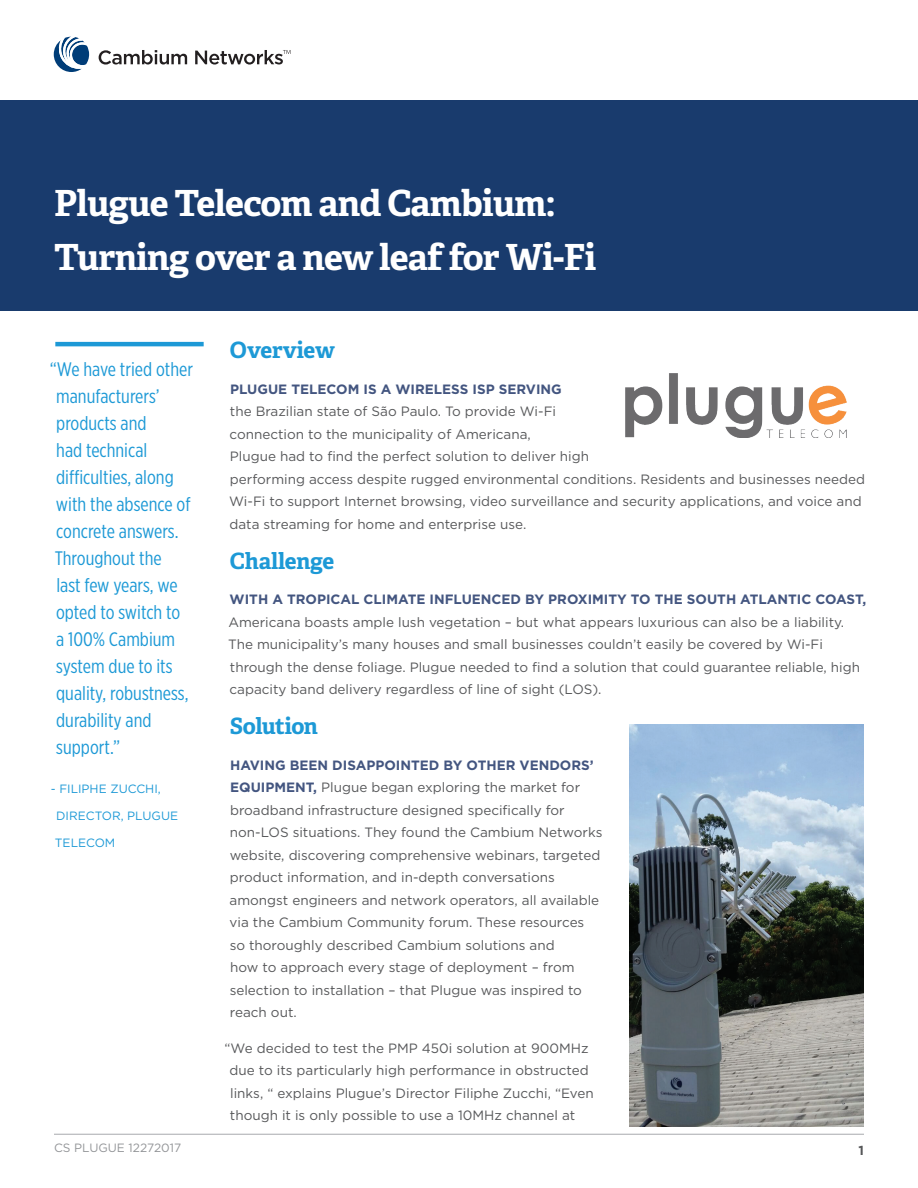
<style>
.page{position:relative;width:918px;height:1188px;background:#fff}
.page>*{position:absolute;margin:0;border:0;box-sizing:border-box;transform-origin:0 0}
.t1{font:700 36px/54px "Adelle";letter-spacing:-.02em;color:#fff}
.t2{font:700 22.5px "Adelle";letter-spacing:-.015em;color:#1d99d6}
.t3{font:19.5px/27px "Gotham X Narrow";color:#1d99d6}
.t4{font:13.5px/22.5px "Gotham";color:#57585a}
.t5{font:700 13.5px "Gotham";color:#435580}
.t6{font:13.05px "Gotham";color:#57585a}
.t7{font:700 13.05px "Gotham";color:#57585a}
.t8{font:12px "Gotham";color:#1d99d6}
.t9{font:12px "Gotham";color:#939598}
.s1{font-weight:700;color:#435580}
</style>
<div class="page">
<hr style="left:54px;top:1134px;width:810px;height:1px;background:#a8a9ad">
<div style="left:0;top:100px;width:918px;height:210px;background:#193b6d"></div>
<svg style="left:99px;top:50px;width:88px;height:15px"></svg>
<svg style="left:195px;top:50px;width:95px;height:15px"></svg>
<svg style="left:54px;top:37px;width:35px;height:35px"></svg>
<hr style="left:55px;top:342px;width:149px;height:4px;background:#1d99d6">
<img style="left:626px;top:374px;width:221px;height:64px">
<img style="left:630px;top:725px;width:234px;height:401px">
<h1 class="t1" style="left:54px;top:176px;width:544px">Plugue Telecom and Cambium:<br>Turning over a new leaf for Wi-Fi</h1>
<p class="t3" style="left:50px;top:355px;width:145px">“We have tried other manufacturers’ products and<br>had technical difficulties, along with the absence of concrete answers.<br>Throughout the<br>last few years, we opted to switch to<br>a 100% Cambium system due to its quality, robustness, durability and support.”</p>
<p class="t8" style="left:51px;top:782px;width:112px">- FILIPHE ZUCCHI,</p>
<p class="t8" style="left:56px;top:809px;width:123px">DIRECTOR, PLUGUE</p>
<p class="t8" style="left:55px;top:836px;width:62px">TELECOM</p>
<h2 class="t2" style="left:230px;top:336px;width:106px">Overview</h2>
<p class="t5" style="left:230px;top:380px;width:333px">PLUGUE TELECOM IS A WIRELESS ISP SERVING</p>
<p class="t4" style="left:229px;top:400px;width:637px">the Brazilian state of São Paulo. To provide Wi-Fi<br>connection to the municipality of Americana,<br>Plugue had to find the perfect solution to deliver high<br>performing access despite rugged environmental conditions. Residents and businesses needed Wi-Fi to support Internet browsing, video surveillance and security applications, and voice and data streaming for home and enterprise use.</p>
<h2 class="t2" style="left:230px;top:546px;width:106px">Challenge</h2>
<p class="t5" style="left:230px;top:590px;width:638px">WITH A TROPICAL CLIMATE INFLUENCED BY PROXIMITY TO THE SOUTH ATLANTIC COAST,</p>
<p class="t4" style="left:228px;top:610px;width:633px">Americana boasts ample lush vegetation – but what appears luxurious can also be a liability.<br>The municipality’s many houses and small businesses couldn’t easily be covered by Wi-Fi through the dense foliage. Plugue needed to find a solution that could guarantee reliable, high capacity band delivery regardless of line of sight (LOS).</p>
<h2 class="t2" style="left:230px;top:712px;width:90px">Solution</h2>
<p class="t4" style="left:230px;top:753px;width:374px"><span class="s1">HAVING BEEN DISAPPOINTED BY OTHER VENDORS’ EQUIPMENT,</span> Plugue began exploring the market for broadband infrastructure designed specifically for non-LOS situations. They found the Cambium Networks website, discovering comprehensive webinars, targeted product information, and in-depth conversations amongst engineers and network operators, all available via the Cambium Community forum. These resources so thoroughly described Cambium solutions and<br>how to approach every stage of deployment – from selection to installation – that Plugue was inspired to reach out.</p>
<p class="t4" style="left:230px;top:1036px;width:366px;text-indent:-5px">“We decided to test the PMP 450i solution at 900MHz due to its particularly high performance in obstructed links, “ explains Plugue’s Director Filiphe Zucchi, “Even though it is only possible to use a 10MHz channel at</p>
<p class="t9" style="left:54px;top:1140px;width:129px">CS PLUGUE 12272017</p>
<p class="t6" style="left:54px;top:1142px;width:154px">Add Reference Number</p>
<p class="t7" style="left:858px;top:1142px;width:7px">1</p>
</div>
